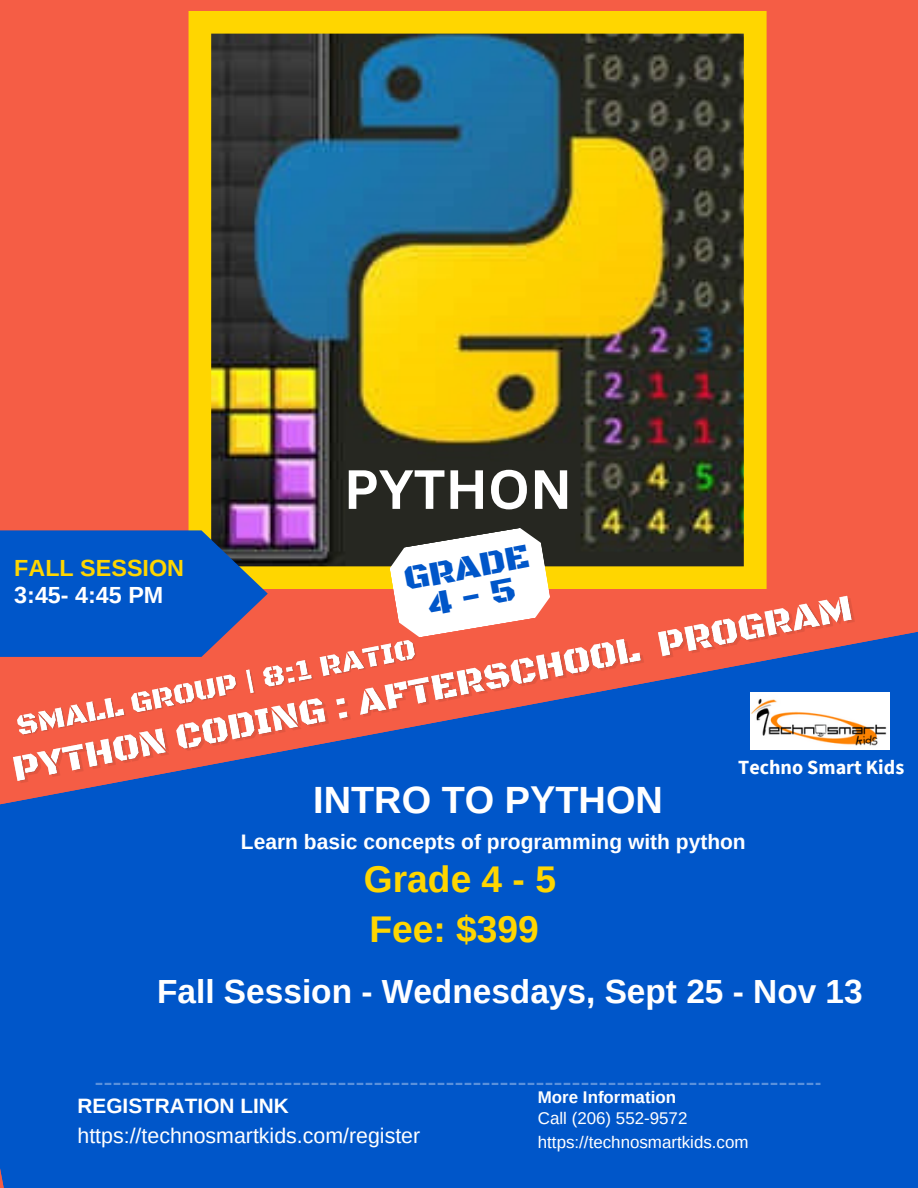
<style>
.page{position:relative;width:918px;height:1188px;background:#f55d45}
.page>*{position:absolute;margin:0;border:0;box-sizing:border-box;transform-origin:0 0}
.t1{font:700 54px "Canva Sans";color:#fff}
.t2{font:700 37.95px "Arimo";color:#fff}
.t3{font:700 37.2px "Arimo";color:#ffd600}
.t4{font:35.25px/29.7px "Black Ops One";color:#0056c9;text-align:center}
.t5{font:700 33.45px "Arimo";color:#fff}
.t6{font:700 23.4px/27px "Arimo";color:#ffd600}
.t7{font:21.3px "Arimo";color:#fff}
.t8{font:700 21px "Arimo";color:#fff}
.t9{font:700 20.85px "Arimo";color:#fff}
.t10{font:700 20.1px "Source Sans Pro";color:#fff}
.t11{font:16.95px "Arimo";color:#fff}
.t12{font:700 16.95px "Arimo";color:#fff}
.s1{color:#fff}
</style>
<div class="page">
<div style="left:0;top:631px;width:918px;height:557px;background:#0056c9"></div>
<img style="left:9px;top:595px;width:851px;height:199px">
<svg style="left:96px;top:1083px;width:725px;height:2px"></svg>
<img style="left:751px;top:693px;width:138px;height:56px">
<img style="left:189px;top:11px;width:578px;height:578px">
<svg style="left:0;top:530px;width:268px;height:127px;background:#1656b9"></svg>
<svg style="left:390px;top:528px;width:160px;height:109px;background:#e4d2cd"></svg>
<p class="t6" style="left:14px;top:554px;width:171px">FALL SESSION<br><span class="s1">3:45- 4:45 PM</span></p>
<p class="t1" style="left:344px;top:451px;width:230px">PYTHON</p>
<p class="t4" style="left:401px;top:566px;width:129px;rotate:-11deg">GRADE<br>4-5</p>
<p class="t10" style="left:738px;top:754px;width:168px">Techno Smart Kids</p>
<h2 class="t2" style="left:313px;top:779px;width:351px">INTRO TO PYTHON</h2>
<p class="t8" style="left:241px;top:830px;width:506px">Learn basic concepts of programming with python</p>
<h3 class="t3" style="left:364px;top:858px;width:194px">Grade 4 - 5</h3>
<h4 class="t3" style="left:369px;top:909px;width:171px">Fee: $399</h4>
<h3 class="t5" style="left:157px;top:972px;width:707px">Fall Session - Wednesdays, Sept 25 - Nov 13</h3>
<h1 class="t12" style="left:538px;top:1087px;width:140px">More Information</h1>
<h2 class="t11" style="left:538px;top:1109px;width:151px">Call (206) 552-9572</h2>
<p class="t9" style="left:78px;top:1094px;width:213px">REGISTRATION LINK</p>
<p class="t7" style="left:78px;top:1124px;width:344px">https://technosmartkids.com/register</p>
<h6 class="t11" style="left:538px;top:1132px;width:212px">https://technosmartkids.com</h6>
</div>
